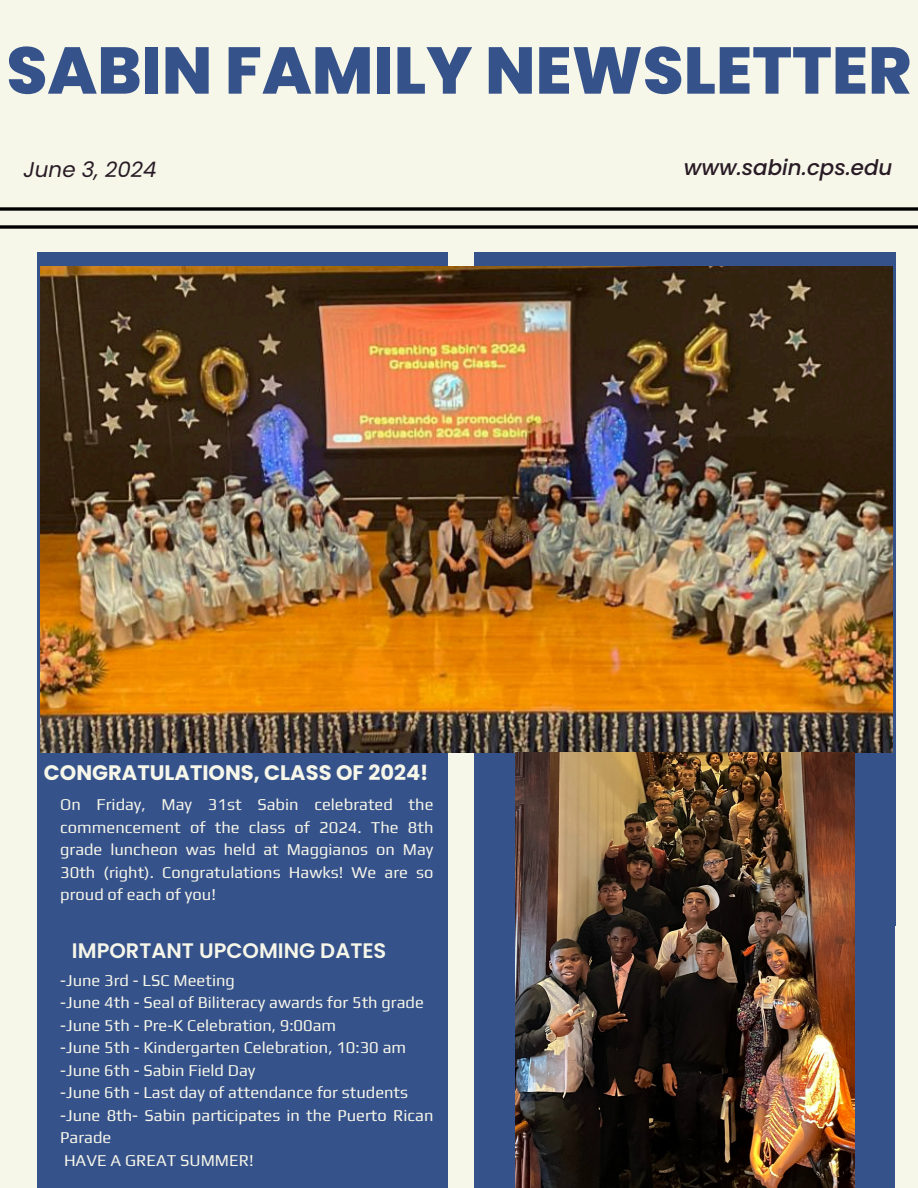
<style>
.page{position:relative;width:918px;height:1188px;background:#f6f6e9}
.page>*{position:absolute;margin:0;border:0;box-sizing:border-box;transform-origin:0 0}
.t1{font:800 66px "Poppins";color:#36528b}
.t2{font:italic 500 21.45px "Poppins";color:#291b25}
.t3{font:italic 21.45px "Poppins";color:#291b25}
.t4{font:700 21px "Poppins";color:#f6f6e9}
.t5{font:600 21px "Poppins";color:#f6f6e9}
.t6{font:16.5px/22.5px "Play";color:#f6f6e9}
.t7{font:13.5px "Canva Sans";color:#fdfcfc}
</style>
<div class="page">
<div style="left:37px;top:252px;width:411px;height:936px;background:#36528b"></div>
<div style="left:474px;top:872px;width:421px;height:316px;background:#36528b"></div>
<div style="left:474px;top:252px;width:421px;height:553px;background:#36528b"></div>
<svg style="left:0;top:207px;width:918px;height:4px;background:#262624"></svg>
<div style="left:474px;top:673px;width:421px;height:253px;background:#36528b"></div>
<svg style="left:0;top:225px;width:918px;height:4px;background:#262624"></svg>
<img style="left:40px;top:267px;width:853px;height:486px">
<img style="left:516px;top:752px;width:338px;height:436px">
<p class="t1" style="left:7px;top:24px;width:907px">SABIN FAMILY NEWSLETTER</p>
<p class="t3" style="left:24px;top:154px;width:135px">June 3, 2024</p>
<p class="t2" style="left:684px;top:152px;width:210px">www.sabin.cps.edu</p>
<h4 class="t7" style="left:240px;top:552px;width:5px">.</h4>
<p class="t4" style="left:44px;top:758px;width:386px">CONGRATULATIONS, CLASS OF 2024!</p>
<p class="t6" style="left:60px;top:793px;width:375px;text-align:justify">On Friday, May 31st Sabin celebrated the commencement of the class of 2024. The 8th grade luncheon was held at Maggianos on May 30th (right). Congratulations Hawks! We are so proud of each of you!</p>
<p class="t5" style="left:72px;top:936px;width:316px">IMPORTANT UPCOMING DATES</p>
<h2 class="t6" style="left:60px;top:969px;width:176px">-June 3rd - LSC Meeting</h2>
<p class="t6" style="left:60px;top:991px;width:365px">-June 4th - Seal of Biliteracy awards for 5th grade</p>
<h2 class="t6" style="left:60px;top:1014px;width:278px">-June 5th - Pre-K Celebration, 9:00am</h2>
<p class="t6" style="left:60px;top:1036px;width:348px">-June 5th - Kindergarten Celebration, 10:30 am</p>
<p class="t6" style="left:60px;top:1059px;width:197px">-June 6th - Sabin Field Day</p>
<p class="t6" style="left:60px;top:1081px;width:350px">-June 6th - Last day of attendance for students</p>
<p class="t6" style="left:60px;top:1104px;width:375px">-June 8th- Sabin participates in the Puerto Rican<br>Parade</p>
<p class="t6" style="left:64px;top:1149px;width:191px">HAVE A GREAT SUMMER!</p>
</div>
